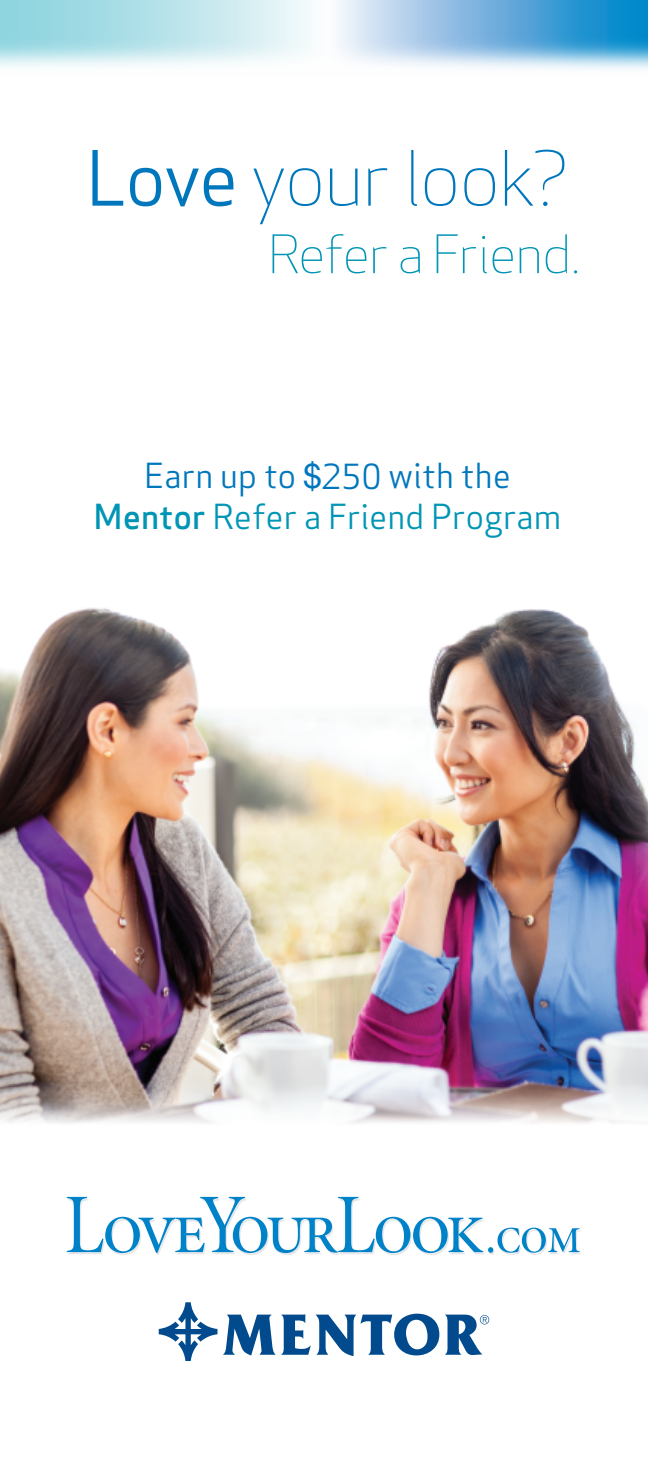
<style>
.page{position:relative;width:648px;height:1458px;background:#fff}
.page>*{position:absolute;margin:0;border:0;box-sizing:border-box;transform-origin:0 0}
.t1{font:300 74.25px "Apex Sans";color:#0077bd}
.t2{font:300 51.75px "Apex Sans";letter-spacing:-.045em;color:#0095b5}
.t3{font:33.75px/40.5px "Apex Sans";color:#0095b5;text-align:center}
.s1{font-weight:400}
.s2{color:#0077bd}
.s3{font-family:"Helvetica Neue";color:#0077bd}
.s4{font-weight:500}
</style>
<div class="page">
<img style="left:0;top:0;width:648px;height:70px">
<img style="left:0;top:608px;width:648px;height:515px">
<svg style="left:67px;top:1197px;width:514px;height:58px"></svg>
<svg style="left:159px;top:1302px;width:58px;height:59px"></svg>
<svg style="left:223px;top:1314px;width:216px;height:42px"></svg>
<svg style="left:445px;top:1315px;width:44px;height:40px"></svg>
<h1 class="t1" style="left:86px;top:131px;width:485px"><span class="s1">Love</span> your look?</h1>
<h2 class="t2" style="left:268px;top:221px;width:315px">Refer a Friend.</h2>
<p class="t3" style="left:94px;top:452px;width:469px"><span class="s2">Earn up to</span> <span class="s3">$</span><span class="s2">250 with the<br></span><span class="s4">Mentor</span> Refer a Friend Program</p>
</div>
